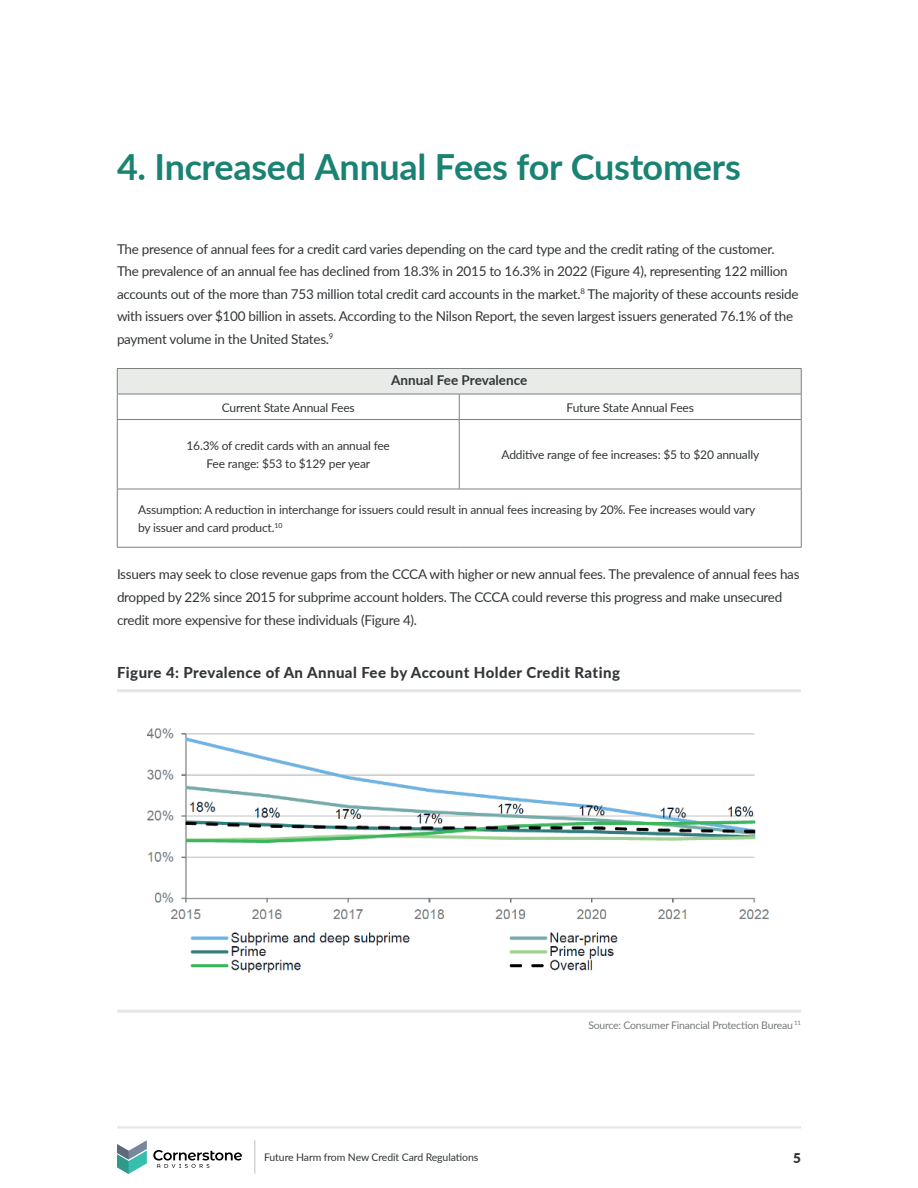
<style>
.page{position:relative;width:918px;height:1188px;background:#fff}
.page>*{position:absolute;margin:0;border:0;box-sizing:border-box;transform-origin:0 0}
.t1{font:700 36px "Lato";letter-spacing:-.01em;color:#1a8273}
.t2{font:800 15px "Lato";letter-spacing:.03em;color:#323638}
.t3{font:13.5px/22.5px "Lato";letter-spacing:-.02em;color:#323638}
.t4{font:700 13.5px "Lato";color:#323638}
.t5{font:900 13.5px "Lato";color:#323638}
.t6{font:12px/18px "Lato";letter-spacing:-.015em;color:#323638;text-align:center}
.t7{font:10.5px "Lato";letter-spacing:-.02em;color:#75797b}
.t8{font:10.5px "Lato";letter-spacing:-.01em;color:#323638}
</style>
<div class="page">
<hr style="left:117px;top:1126px;width:684px;height:3px;background:#e5e6e5">
<svg style="left:153px;top:1150px;width:89px;height:18px"></svg>
<svg style="left:117px;top:1140px;width:30px;height:34px"></svg>
<hr style="left:255px;top:1140px;width:1px;height:34px;background:#bdc0c0">
<hr style="left:117px;top:689px;width:684px;height:3px;background:#e5e6e5">
<hr style="left:117px;top:1010px;width:684px;height:3px;background:#e5e6e5">
<div style="left:117px;top:369px;width:684px;height:25px;background:#e9ebe9"></div>
<hr style="left:117px;top:368px;width:342px;height:1px;background:#7c7f80">
<hr style="left:459px;top:368px;width:343px;height:1px;background:#7c7f80">
<hr style="left:117px;top:394px;width:342px;height:1px;background:#7c7f80">
<svg style="left:117px;top:369px;width:1px;height:50px"></svg>
<hr style="left:459px;top:394px;width:343px;height:1px;background:#7c7f80">
<svg style="left:459px;top:394px;width:1px;height:25px"></svg>
<svg style="left:801px;top:369px;width:1px;height:50px"></svg>
<hr style="left:117px;top:419px;width:342px;height:1px;background:#7c7f80">
<hr style="left:117px;top:420px;width:1px;height:69px;background:#7c7f80">
<hr style="left:459px;top:419px;width:343px;height:1px;background:#7c7f80">
<hr style="left:459px;top:420px;width:1px;height:69px;background:#7c7f80">
<hr style="left:801px;top:420px;width:1px;height:69px;background:#7c7f80">
<hr style="left:117px;top:489px;width:342px;height:1px;background:#7c7f80">
<hr style="left:117px;top:489px;width:1px;height:58px;background:#7c7f80">
<hr style="left:459px;top:489px;width:343px;height:1px;background:#7c7f80">
<hr style="left:801px;top:489px;width:1px;height:58px;background:#7c7f80">
<hr style="left:117px;top:547px;width:342px;height:1px;background:#7c7f80">
<hr style="left:459px;top:547px;width:343px;height:1px;background:#7c7f80">
<img style="left:146px;top:728px;width:623px;height:245px">
<h1 class="t1" style="left:117px;top:140px;width:625px">4. Increased Annual Fees for Customers</h1>
<p class="t3" style="left:117px;top:237px;width:683px">The presence of annual fees for a credit card varies depending on the card type and the credit rating of the customer.<br>The prevalence of an annual fee has declined from 18.3% in 2015 to 16.3% in 2022 (Figure 4), representing 122 million accounts out of the more than 753 million total credit card accounts in the market.<sup>8</sup> The majority of these accounts reside with issuers over $100 billion in assets. According to the Nilson Report, the seven largest issuers generated 76.1% of the payment volume in the United States.<sup>9</sup></p>
<p class="t4" style="left:391px;top:371px;width:138px">Annual Fee Prevalence</p>
<p class="t6" style="left:222px;top:398px;width:134px">Current State Annual Fees</p>
<p class="t6" style="left:567px;top:398px;width:129px">Future State Annual Fees</p>
<p class="t6" style="left:186px;top:436px;width:205px">16.3% of credit cards with an annual fee<br>Fee range: $53 to $129 per year</p>
<p class="t6" style="left:502px;top:445px;width:259px">Additive range of fee increases: $5 to $20 annually</p>
<p class="t6" style="left:138px;top:500px;width:619px;text-align:left">Assumption: A reduction in interchange for issuers could result in annual fees increasing by 20%. Fee increases would vary by issuer and card product.<sup>10</sup></p>
<p class="t3" style="left:117px;top:563px;width:684px">Issuers may seek to close revenue gaps from the CCCA with higher or new annual fees. The prevalence of annual fees has dropped by 22% since 2015 for subprime account holders. The CCCA could reverse this progress and make unsecured credit more expensive for these individuals (Figure 4).</p>
<p class="t2" style="left:117px;top:661px;width:505px">Figure 4: Prevalence of An Annual Fee by Account Holder Credit Rating</p>
<p class="t7" style="left:588px;top:1018px;width:214px">Source: Consumer Financial Protection Bureau <sup>11</sup></p>
<p class="t8" style="left:264px;top:1150px;width:216px">Future Harm from New Credit Card Regulations</p>
<p class="t5" style="left:793px;top:1147px;width:9px">5</p>
</div>
